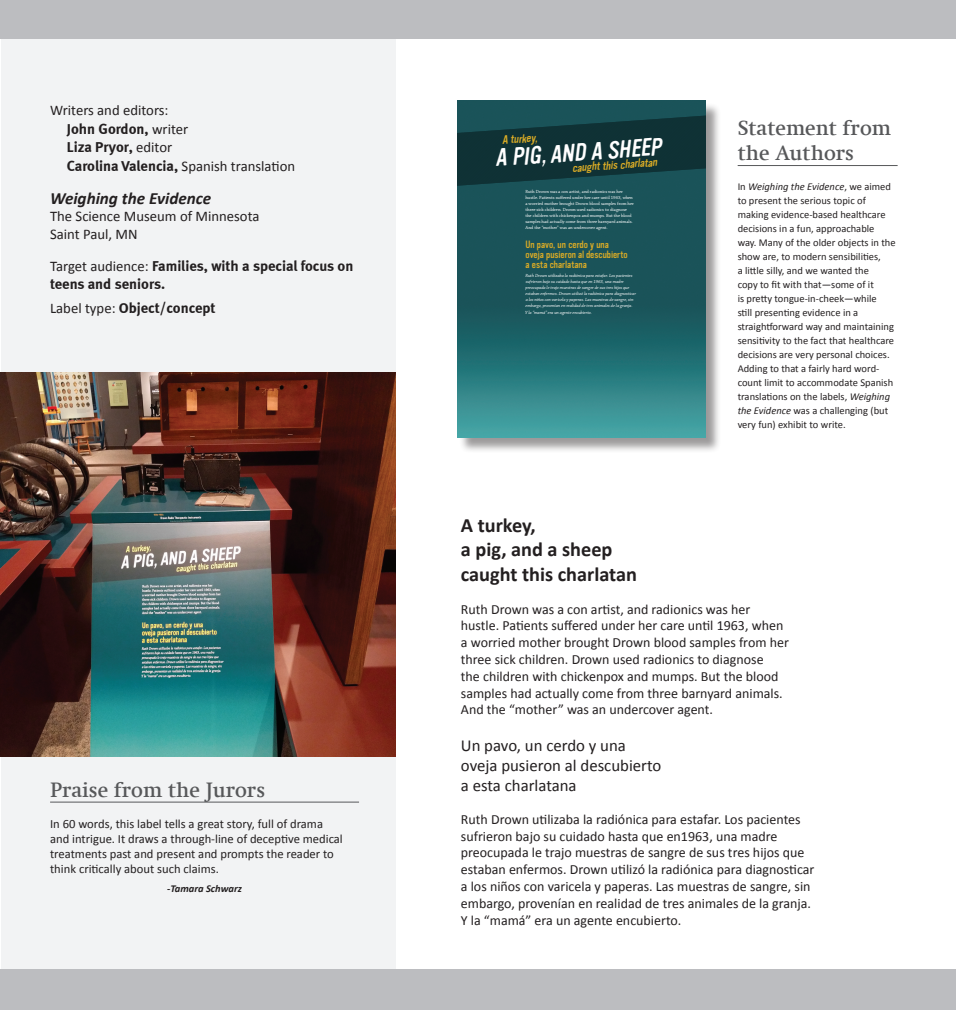
<style>
.page{position:relative;width:956px;height:1010px;background:#fff}
.page>*{position:absolute;margin:0;border:0;box-sizing:border-box;transform-origin:0 0}
.t1{font:italic 24.32px "Vinyl OT";color:#fff}
.t2{font:500 21px/25.2px "Swift Com";color:#57585a}
.t3{font:700 20.3px/24.4px "Calibri";color:#231f20}
.t4{font:italic 700 17.15px "Calibri";color:#231f20}
.t5{font:16.8px/20.2px "Calibri";color:#231f20}
.t6{font:700 14.7px/18.9px "Meta";color:#231f20}
.t7{font:14.7px/17.6px "Calibri";color:#231f20}
.t8{font:14px/16.8px "Calibri";color:#231f20}
.t9{font:12.6px/15px "Calibri";color:#231f20}
.t10{font:italic 12px "Vinyl OT";color:#d9ab26}
.t11{font:10.5px/14px "Calibri";color:#231f20}
.t12{font:italic 700 10.5px "Calibri";color:#231f20}
.t13{font:10.43px/9.8px "Vinyl OT";letter-spacing:-.005em;color:#d9ab26}
.t14{font:italic 4.69px/6.1px "Chaparral Pro";letter-spacing:-.01em;color:#fff}
.t15{font:4.69px/6.1px "Chaparral Pro";letter-spacing:-.01em;color:#fff}
.s1{font-family:"Calibri";font-weight:400}
.s2{font-family:"Meta";font-weight:700}
.s3{font-style:italic}
</style>
<div class="page">
<div style="left:1px;top:35px;width:395px;height:944px;background:#f2f3f4"></div>
<div style="left:0;top:0;width:956px;height:39px;background:#bcbdc0"></div>
<div style="left:0;top:969px;width:956px;height:41px;background:#bcbdc0"></div>
<img style="left:0;top:373px;width:396px;height:383px">
<div style="left:459px;top:103px;width:262px;height:350px;background:#231f20;opacity:.45"></div>
<img style="left:457px;top:101px;width:248px;height:336px">
<svg style="left:457px;top:113px;width:248px;height:73px;background:#113a3e"></svg>
<hr style="left:738px;top:165px;width:160px;height:1px;background:#57585a">
<hr style="left:50px;top:802px;width:309px;height:1px;background:#57585a">
<p class="t7" style="left:50px;top:101px;width:120px">Writers and editors:</p>
<p class="t6" style="left:67px;top:119px;width:123px">John Gordon, <span class="s1">writer<br></span>Liza Pryor, <span class="s1">editor</span></p>
<p class="t7" style="left:67px;top:158px;width:230px"><span class="s2">Carolina Valencia,</span> Spanish translation</p>
<p class="t4" style="left:50px;top:187px;width:163px">Weighing the Evidence</p>
<p class="t7" style="left:50px;top:207px;width:211px">The Science Museum of Minnesota<br>Saint Paul, MN</p>
<p class="t6" style="left:50px;top:257px;width:305px;line-height:17.6px"><span class="s1">Target audience:</span> Families, with a special focus on teens and seniors.</p>
<p class="t6" style="left:50px;top:298px;width:167px"><span class="s1">Label type:</span> Object/concept</p>
<h2 class="t2" style="left:50px;top:777px;width:217px">Praise from the Jurors</h2>
<p class="t9" style="left:50px;top:816px;width:294px">In 60 words, this label tells a great story, full of drama and intrigue. It draws a through-line of deceptive medical treatments past and present and prompts the reader to think critically about such claims.</p>
<p class="t12" style="left:167px;top:881px;width:76px">-Tamara Schwarz</p>
<p class="t10" style="left:502px;top:133px;width:37px;rotate:-4deg">A turkey,</p>
<h1 class="t1" style="left:494px;top:145px;width:168px;rotate:-4deg">A PIG, AND A SHEEP</h1>
<p class="t10" style="left:572px;top:161px;width:87px;rotate:-4deg">caught this charlatan</p>
<p class="t15" style="left:525px;top:189px;width:110px">Ruth Drown was a con artist, and radionics was her hustle. Patients suffered under her care until 1963, when a worried mother brought Drown blood samples from her three sick children. Drown used radionics to diagnose the children with chickenpox and mumps. But the blood samples had actually come from three barnyard animals.<br>And the “mother” was an undercover agent.</p>
<p class="t13" style="left:525px;top:240px;width:104px">Un pavo, un cerdo y una oveja pusieron al descubierto a esta charlatana</p>
<p class="t14" style="left:525px;top:273px;width:113px">Ruth Drown utilizaba la radiónica para estafar. Los pacientes sufrieron bajo su cuidado hasta que en 1963, una madre preocupada le trajo muestras de sangre de sus tres hijos que estaban enfermos. Drown utilizó la radiónica para diagnosticar a los niños con varicela y paperas. Las muestras de sangre, sin embargo, provenían en realidad de tres animales de la granja.<br>Y la “mamá” era un agente encubierto.</p>
<h2 class="t2" style="left:738px;top:115px;width:155px">Statement from the Authors</h2>
<p class="t11" style="left:738px;top:180px;width:159px">In <span class="s3">Weighing the Evidence</span>, we aimed to present the serious topic of making evidence-based healthcare decisions in a fun, approachable way. Many of the older objects in the show are, to modern sensibilities,<br>a little silly, and we wanted the<br>copy to fit with that—some of it<br>is pretty tongue-in-cheek—while<br>still presenting evidence in a straightforward way and maintaining sensitivity to the fact that healthcare decisions are very personal choices.<br>Adding to that a fairly hard word&shy;count limit to accommodate Spanish translations on the labels, <span class="s3">Weighing the Evidence</span> was a challenging (but very fun) exhibit to write.</p>
<h3 class="t3" style="left:461px;top:513px;width:178px">A turkey,<br>a pig, and a sheep caught this charlatan</h3>
<p class="t8" style="left:461px;top:600px;width:330px">Ruth Drown was a con artist, and radionics was her hustle. Patients suffered under her care until 1963, when a worried mother brought Drown blood samples from her three sick children. Drown used radionics to diagnose<br>the children with chickenpox and mumps. But the blood samples had actually come from three barnyard animals.<br>And the “mother” was an undercover agent.</p>
<p class="t5" style="left:461px;top:735px;width:202px">Un pavo, un cerdo y una oveja pusieron al descubierto a esta charlatana</p>
<p class="t8" style="left:461px;top:810px;width:355px">Ruth Drown utilizaba la radiónica para estafar. Los pacientes sufrieron bajo su cuidado hasta que en1963, una madre preocupada le trajo muestras de sangre de sus tres hijos que estaban enfermos. Drown utilizó la radiónica para diagnosticar a los niños con varicela y paperas. Las muestras de sangre, sin embargo, provenían en realidad de tres animales de la granja.<br>Y la “mamá” era un agente encubierto.</p>
</div>
